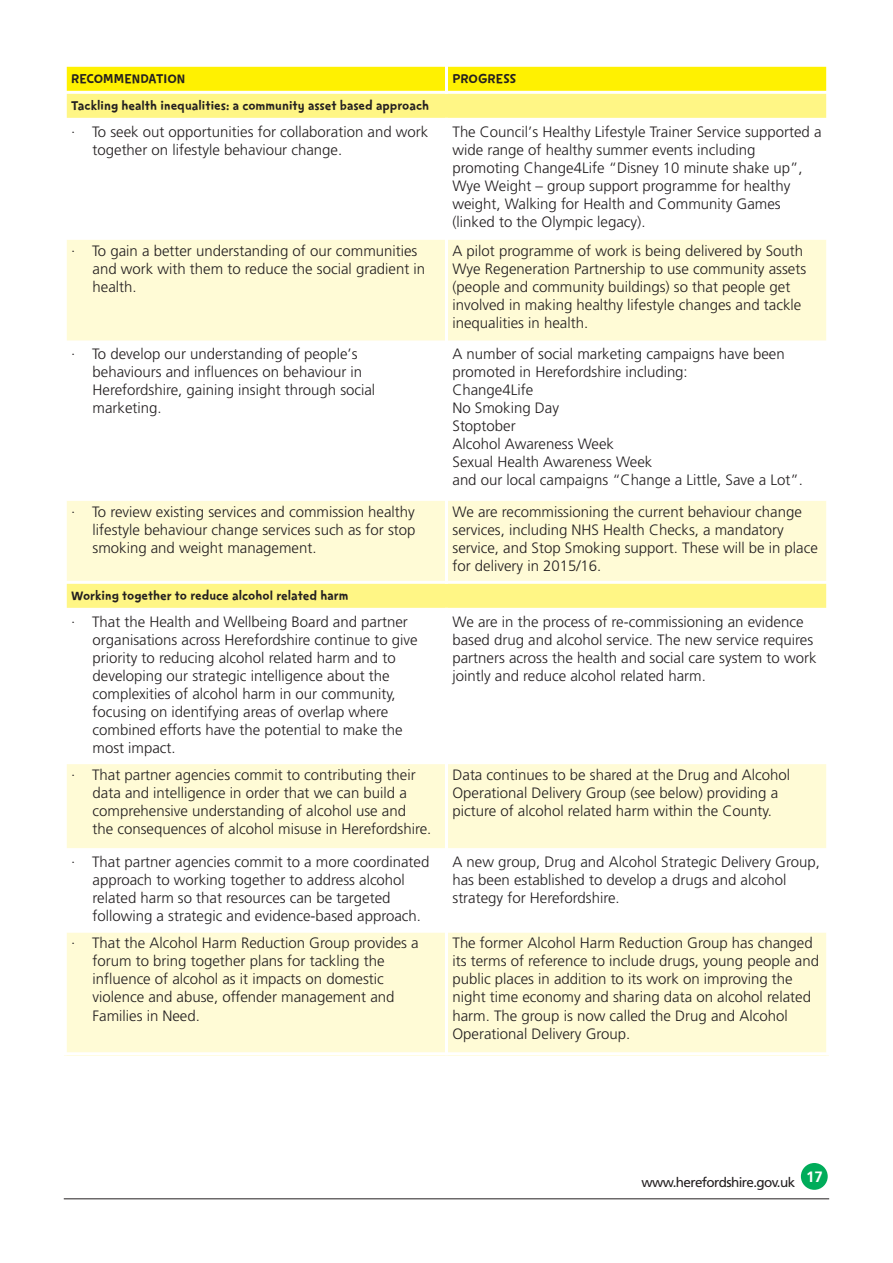
<style>
.page{position:relative;width:893px;height:1263px;background:#fff}
.page>*{position:absolute;margin:0;border:0;box-sizing:border-box;transform-origin:0 0}
.t1{font:300 15px/18px "Frutiger";color:#231f20}
.t2{font:15px "Change 4 Life Text";color:#231f20}
.t3{font:13.5px "Frutiger";letter-spacing:-.045em;color:#231f20}
</style>
<div class="page">
<div style="left:64px;top:64px;width:382px;height:28px;background:#fff101"></div>
<div style="left:446px;top:64px;width:383px;height:28px;background:#fff101"></div>
<div style="left:64px;top:92px;width:764px;height:27px;background:#fff685"></div>
<div style="left:64px;top:238px;width:382px;height:104px;background:#fffbd6"></div>
<div style="left:446px;top:238px;width:383px;height:104px;background:#fffbd6"></div>
<div style="left:64px;top:499px;width:382px;height:83px;background:#fffbd6"></div>
<div style="left:446px;top:499px;width:383px;height:83px;background:#fffbd6"></div>
<div style="left:64px;top:582px;width:764px;height:27px;background:#fff685"></div>
<div style="left:64px;top:763px;width:382px;height:86px;background:#fffbd6"></div>
<div style="left:446px;top:763px;width:383px;height:86px;background:#fffbd6"></div>
<div style="left:64px;top:931px;width:382px;height:124px;background:#fffbd6"></div>
<div style="left:446px;top:931px;width:383px;height:124px;background:#fffbd6"></div>
<hr style="left:64px;top:64px;width:3px;height:991px;background:#fff">
<hr style="left:445px;top:64px;width:3px;height:30px;background:#fff">
<hr style="left:445px;top:118px;width:3px;height:466px;background:#fff">
<hr style="left:445px;top:608px;width:3px;height:447px;background:#fff">
<hr style="left:826px;top:64px;width:3px;height:991px;background:#fff">
<hr style="left:64px;top:64px;width:765px;height:3px;background:#fff">
<hr style="left:64px;top:91px;width:765px;height:3px;background:#fff">
<hr style="left:64px;top:118px;width:765px;height:3px;background:#fff">
<hr style="left:64px;top:237px;width:765px;height:3px;background:#fff">
<hr style="left:64px;top:340px;width:765px;height:3px;background:#fff">
<hr style="left:64px;top:498px;width:765px;height:3px;background:#fff">
<hr style="left:64px;top:581px;width:765px;height:3px;background:#fff">
<hr style="left:64px;top:608px;width:765px;height:3px;background:#fff">
<hr style="left:64px;top:761px;width:765px;height:3px;background:#fff">
<hr style="left:64px;top:848px;width:765px;height:3px;background:#fff">
<hr style="left:64px;top:930px;width:765px;height:3px;background:#fff">
<hr style="left:64px;top:1052px;width:765px;height:3px;background:#fff">
<div style="left:801px;top:1163px;width:27px;height:27px;background:#00ac5a;border-radius:50%"></div>
<hr style="left:64px;top:1198px;width:765px;height:1px;background:#231f20">
<p class="t2" style="left:71px;top:73px;width:116px">RECOMMENDATION</p>
<p class="t2" style="left:452px;top:73px;width:65px">PROGRESS</p>
<p class="t2" style="left:71px;top:100px;width:359px">Tackling health inequalities: a community asset based approach</p>
<p class="t1" style="left:93px;top:124px;width:337px;text-indent:-21px">· To seek out opportunities for collaboration and work together on lifestyle behaviour change.</p>
<p class="t1" style="left:452px;top:124px;width:371px">The Council’s Healthy Lifestyle Trainer Service supported a wide range of healthy summer events including promoting Change4Life “Disney 10 minute shake up”, Wye Weight – group support programme for healthy weight, Walking for Health and Community Games (linked to the Olympic legacy).</p>
<p class="t1" style="left:93px;top:243px;width:334px;text-indent:-21px">· To gain a better understanding of our communities and work with them to reduce the social gradient in health.</p>
<p class="t1" style="left:452px;top:243px;width:355px">A pilot programme of work is being delivered by South Wye Regeneration Partnership to use community assets (people and community buildings) so that people get involved in making healthy lifestyle changes and tackle inequalities in health.</p>
<p class="t1" style="left:93px;top:346px;width:284px;text-indent:-21px">· To develop our understanding of people’s behaviours and influences on behaviour in Herefordshire, gaining insight through social marketing.</p>
<p class="t1" style="left:452px;top:346px;width:352px">A number of social marketing campaigns have been promoted in Herefordshire including:<br>Change4Life<br>No Smoking Day<br>Stoptober<br>Alcohol Awareness Week<br>Sexual Health Awareness Week<br>and our local campaigns “Change a Little, Save a Lot”.</p>
<p class="t1" style="left:93px;top:504px;width:324px;text-align:justify;text-indent:-21px">· To review existing services and commission healthy lifestyle behaviour change services such as for stop smoking and weight management.</p>
<p class="t1" style="left:452px;top:504px;width:367px">We are recommissioning the current behaviour change services, including NHS Health Checks, a mandatory service, and Stop Smoking support. These will be in place for delivery in 2015/16.</p>
<p class="t2" style="left:71px;top:589px;width:279px">Working together to reduce alcohol related harm</p>
<p class="t1" style="left:93px;top:613px;width:327px;text-indent:-21px">· That the Health and Wellbeing Board and partner organisations across Herefordshire continue to give priority to reducing alcohol related harm and to developing our strategic intelligence about the complexities of alcohol harm in our community, focusing on identifying areas of overlap where combined efforts have the potential to make the most impact.</p>
<p class="t1" style="left:452px;top:613px;width:366px">We are in the process of re-commissioning an evidence based drug and alcohol service. The new service requires partners across the health and social care system to work jointly and reduce alcohol related harm.</p>
<p class="t1" style="left:93px;top:767px;width:340px;text-indent:-21px">· That partner agencies commit to contributing their data and intelligence in order that we can build a comprehensive understanding of alcohol use and<br>the consequences of alcohol misuse in Herefordshire.</p>
<p class="t1" style="left:452px;top:767px;width:339px">Data continues to be shared at the Drug and Alcohol<br>Operational Delivery Group (see below) providing a picture of alcohol related harm within the County.</p>
<p class="t1" style="left:93px;top:854px;width:338px;text-indent:-21px">· That partner agencies commit to a more coordinated approach to working together to address alcohol related harm so that resources can be targeted following a strategic and evidence-based approach.</p>
<p class="t1" style="left:452px;top:854px;width:369px">A new group, Drug and Alcohol Strategic Delivery Group, has been established to develop a drugs and alcohol strategy for Herefordshire.</p>
<p class="t1" style="left:93px;top:935px;width:328px;text-indent:-21px">· That the Alcohol Harm Reduction Group provides a forum to bring together plans for tackling the influence of alcohol as it impacts on domestic violence and abuse, offender management and Families in Need.</p>
<p class="t1" style="left:452px;top:935px;width:368px">The former Alcohol Harm Reduction Group has changed its terms of reference to include drugs, young people and public places in addition to its work on improving the night time economy and sharing data on alcohol related harm. The group is now called the Drug and Alcohol Operational Delivery Group.</p>
<p class="t3" style="left:642px;top:1176px;width:183px">www.herefordshire.gov.uk <sup>17</sup></p>
</div>
